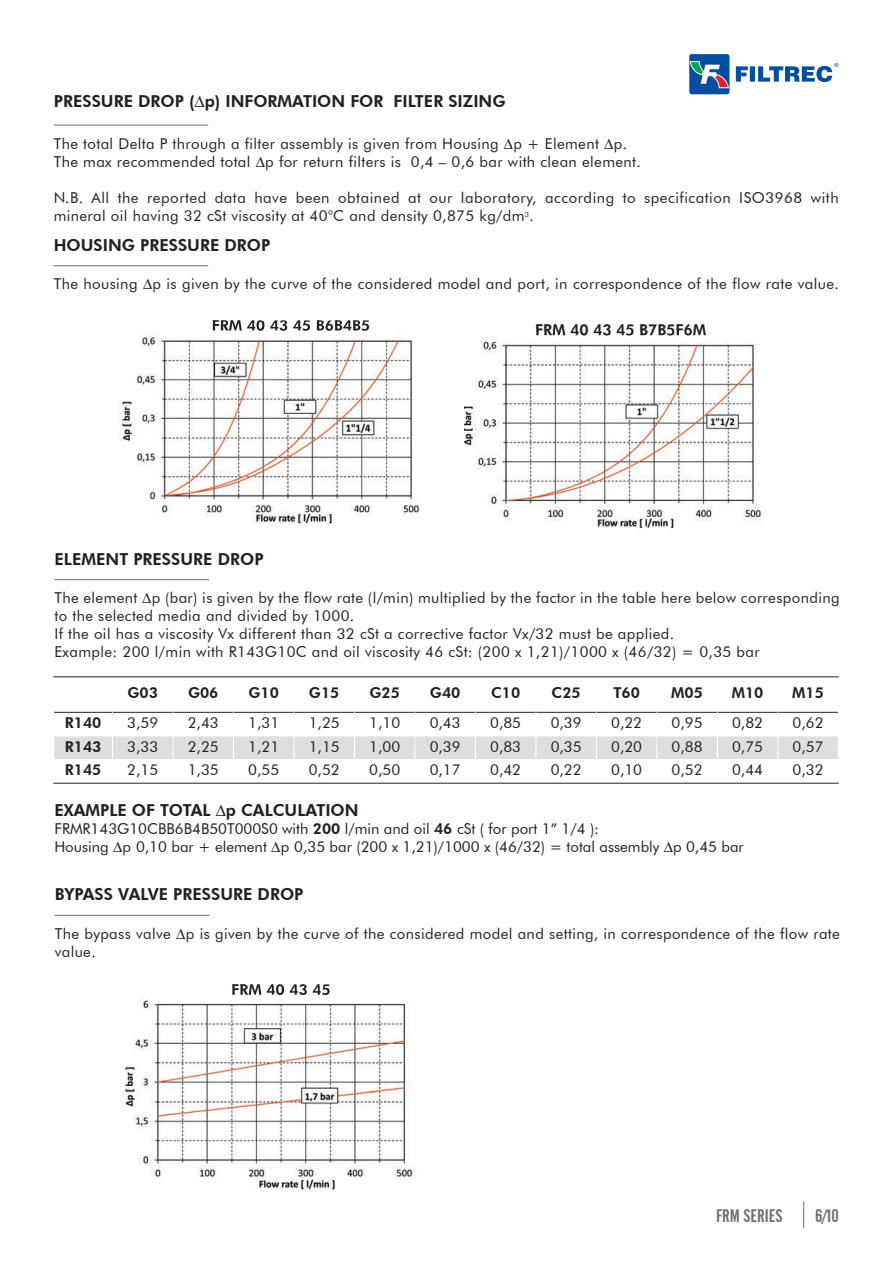
<style>
.page{position:relative;width:893px;height:1263px;background:#fff}
.page>*{position:absolute;margin:0;border:0;box-sizing:border-box;transform-origin:0 0}
.t1{font:18px "Alternate Gothic No 2 BT";color:#6c6d70}
.t2{font:800 16.5px "Futura BT";color:#231f20}
.t3{font:15px/18px "Futura BT";letter-spacing:.025em;color:#231f20}
.t4{font:15px/18px "Futura BT";color:#231f20}
.t5{font:800 15px "Futura BT";color:#231f20}
.s1{font-weight:800}
</style>
<div class="page">
<hr style="left:54px;top:579px;width:155px;height:1px;background:#6c6d70">
<svg style="left:689px;top:54px;width:40px;height:40px;background:#396fa5"></svg>
<svg style="left:736px;top:63px;width:102px;height:19px"></svg>
<hr style="left:54px;top:125px;width:154px;height:1px;background:#6c6d70">
<hr style="left:54px;top:265px;width:154px;height:1px;background:#6c6d70">
<img style="left:119px;top:321px;width:301px;height:203px">
<img style="left:213px;top:321px;width:109px;height:10px">
<svg style="left:803px;top:1201px;width:1px;height:27px"></svg>
<hr style="left:55px;top:915px;width:154px;height:1px;background:#6c6d70">
<img style="left:124px;top:998px;width:292px;height:192px">
<img style="left:232px;top:987px;width:98px;height:8px">
<img style="left:465px;top:332px;width:297px;height:196px">
<img style="left:536px;top:332px;width:109px;height:3px">
<div style="left:54px;top:736px;width:58px;height:23px;background:#dddee0"></div>
<div style="left:113px;top:736px;width:60px;height:23px;background:#dddee0"></div>
<div style="left:173px;top:736px;width:60px;height:23px;background:#dddee0"></div>
<div style="left:234px;top:736px;width:60px;height:23px;background:#dddee0"></div>
<div style="left:294px;top:736px;width:60px;height:23px;background:#dddee0"></div>
<div style="left:355px;top:736px;width:60px;height:23px;background:#dddee0"></div>
<div style="left:415px;top:736px;width:60px;height:23px;background:#dddee0"></div>
<div style="left:476px;top:736px;width:59px;height:23px;background:#dddee0"></div>
<div style="left:536px;top:736px;width:60px;height:23px;background:#dddee0"></div>
<div style="left:597px;top:736px;width:59px;height:23px;background:#dddee0"></div>
<div style="left:657px;top:736px;width:60px;height:23px;background:#dddee0"></div>
<div style="left:718px;top:736px;width:59px;height:23px;background:#dddee0"></div>
<div style="left:778px;top:736px;width:60px;height:23px;background:#dddee0"></div>
<hr style="left:173px;top:677px;width:1px;height:106px;background:#fff">
<hr style="left:294px;top:677px;width:1px;height:106px;background:#fff">
<hr style="left:415px;top:677px;width:1px;height:106px;background:#fff">
<hr style="left:53px;top:676px;width:786px;height:1px;background:#231f20">
<hr style="left:54px;top:712px;width:58px;height:1px;background:#231f20">
<hr style="left:113px;top:712px;width:60px;height:1px;background:#231f20">
<hr style="left:173px;top:712px;width:60px;height:1px;background:#231f20">
<hr style="left:234px;top:712px;width:60px;height:1px;background:#231f20">
<hr style="left:294px;top:712px;width:60px;height:1px;background:#231f20">
<hr style="left:355px;top:712px;width:60px;height:1px;background:#231f20">
<hr style="left:415px;top:712px;width:60px;height:1px;background:#231f20">
<hr style="left:476px;top:712px;width:59px;height:1px;background:#231f20">
<hr style="left:536px;top:712px;width:60px;height:1px;background:#231f20">
<hr style="left:597px;top:712px;width:59px;height:1px;background:#231f20">
<hr style="left:657px;top:712px;width:60px;height:1px;background:#231f20">
<hr style="left:718px;top:712px;width:59px;height:1px;background:#231f20">
<hr style="left:778px;top:712px;width:60px;height:1px;background:#231f20">
<hr style="left:53px;top:783px;width:786px;height:1px;background:#231f20">
<p class="t2" style="left:54px;top:91px;width:453px">PRESSURE DROP ( p) INFORMATION FOR FILTER SIZING</p>
<p class="t3" style="left:54px;top:134px;width:589px">The total Delta P through a filter assembly is given from Housing p + Element p.<br>The max recommended total p for return filters is 0,4 – 0,6 bar with clean element.</p>
<p class="t3" style="left:54px;top:188px;width:786px">N.B. All the reported data have been obtained at our laboratory, according to specification ISO3968 with mineral oil having 32 cSt viscosity at 40°C and density 0,875 kg/dm<sup>3</sup>.</p>
<p class="t2" style="left:54px;top:235px;width:218px">HOUSING PRESSURE DROP</p>
<p class="t3" style="left:54px;top:275px;width:787px">The housing p is given by the curve of the considered model and port, in correspondence of the flow rate value.</p>
<p class="t5" style="left:212px;top:316px;width:160px">FRM 40 43 45 B6B4B5</p>
<p class="t5" style="left:535px;top:321px;width:172px">FRM 40 43 45 B7B5F6M</p>
<p class="t2" style="left:55px;top:549px;width:210px">ELEMENT PRESSURE DROP</p>
<p class="t3" style="left:54px;top:589px;width:787px">The element p (bar) is given by the flow rate (l/min) multiplied by the factor in the table here below corresponding to the selected media and divided by 1000.<br>If the oil has a viscosity Vx different than 32 cSt a corrective factor Vx/32 must be applied.<br>Example: 200 l/min with R143G10C and oil viscosity 46 cSt: (200 x 1,21)/1000 x (46/32) = 0,35 bar</p>
<p class="t5" style="left:128px;top:684px;width:32px">G03</p>
<p class="t5" style="left:188px;top:684px;width:32px">G06</p>
<p class="t5" style="left:248px;top:684px;width:32px">G10</p>
<p class="t5" style="left:309px;top:684px;width:32px">G15</p>
<p class="t5" style="left:369px;top:684px;width:32px">G25</p>
<p class="t5" style="left:430px;top:684px;width:32px">G40</p>
<p class="t5" style="left:491px;top:684px;width:31px">C10</p>
<p class="t5" style="left:552px;top:684px;width:31px">C25</p>
<p class="t5" style="left:613px;top:684px;width:28px">T60</p>
<p class="t5" style="left:671px;top:684px;width:33px">M05</p>
<p class="t5" style="left:732px;top:684px;width:33px">M10</p>
<p class="t5" style="left:792px;top:684px;width:33px">M15</p>
<p class="t5" style="left:65px;top:713px;width:38px">R140</p>
<p class="t3" style="left:127px;top:713px;width:32px">3,59</p>
<p class="t3" style="left:188px;top:713px;width:32px">2,43</p>
<p class="t3" style="left:248px;top:713px;width:32px">1,31</p>
<p class="t3" style="left:309px;top:713px;width:32px">1,25</p>
<p class="t3" style="left:369px;top:713px;width:32px">1,10</p>
<p class="t3" style="left:430px;top:713px;width:32px">0,43</p>
<p class="t3" style="left:490px;top:713px;width:32px">0,85</p>
<p class="t3" style="left:551px;top:713px;width:32px">0,39</p>
<p class="t3" style="left:611px;top:713px;width:32px">0,22</p>
<p class="t3" style="left:672px;top:713px;width:32px">0,95</p>
<p class="t3" style="left:732px;top:713px;width:32px">0,82</p>
<p class="t3" style="left:793px;top:713px;width:32px">0,62</p>
<p class="t5" style="left:65px;top:737px;width:38px">R143</p>
<p class="t3" style="left:127px;top:737px;width:32px">3,33</p>
<p class="t3" style="left:188px;top:737px;width:32px">2,25</p>
<p class="t3" style="left:248px;top:737px;width:32px">1,21</p>
<p class="t3" style="left:309px;top:737px;width:32px">1,15</p>
<p class="t3" style="left:369px;top:737px;width:32px">1,00</p>
<p class="t3" style="left:430px;top:737px;width:32px">0,39</p>
<p class="t3" style="left:490px;top:737px;width:32px">0,83</p>
<p class="t3" style="left:551px;top:737px;width:32px">0,35</p>
<p class="t3" style="left:611px;top:737px;width:32px">0,20</p>
<p class="t3" style="left:672px;top:737px;width:32px">0,88</p>
<p class="t3" style="left:732px;top:737px;width:32px">0,75</p>
<p class="t3" style="left:793px;top:737px;width:32px">0,57</p>
<p class="t5" style="left:65px;top:761px;width:38px">R145</p>
<p class="t3" style="left:127px;top:761px;width:32px">2,15</p>
<p class="t3" style="left:188px;top:761px;width:32px">1,35</p>
<p class="t3" style="left:248px;top:761px;width:32px">0,55</p>
<p class="t3" style="left:309px;top:761px;width:32px">0,52</p>
<p class="t3" style="left:369px;top:761px;width:32px">0,50</p>
<p class="t3" style="left:430px;top:761px;width:32px">0,17</p>
<p class="t3" style="left:490px;top:761px;width:32px">0,42</p>
<p class="t3" style="left:551px;top:761px;width:32px">0,22</p>
<p class="t3" style="left:611px;top:761px;width:32px">0,10</p>
<p class="t3" style="left:672px;top:761px;width:32px">0,52</p>
<p class="t3" style="left:732px;top:761px;width:32px">0,44</p>
<p class="t3" style="left:793px;top:761px;width:32px">0,32</p>
<p class="t2" style="left:54px;top:800px;width:306px">EXAMPLE OF TOTAL p CALCULATION</p>
<p class="t4" style="left:54px;top:819px;width:691px">FRMR143G10CBB6B4B50T000S0 with <span class="s1">200</span> l/min and oil <span class="s1">46</span> cSt ( for port 1” 1/4 ):<br>Housing p 0,10 bar + element p 0,35 bar (200 x 1,21)/1000 x (46/32) = total assembly p 0,45 bar</p>
<p class="t2" style="left:55px;top:884px;width:250px">BYPASS VALVE PRESSURE DROP</p>
<p class="t3" style="left:55px;top:924px;width:787px">The bypass valve p is given by the curve of the considered model and setting, in correspondence of the flow rate value.</p>
<p class="t5" style="left:231px;top:980px;width:101px">FRM 40 43 45</p>
<p class="t1" style="left:716px;top:1206px;width:68px">FRM SERIES</p>
<p class="t1" style="left:815px;top:1206px;width:25px">6/10</p>
</div>
